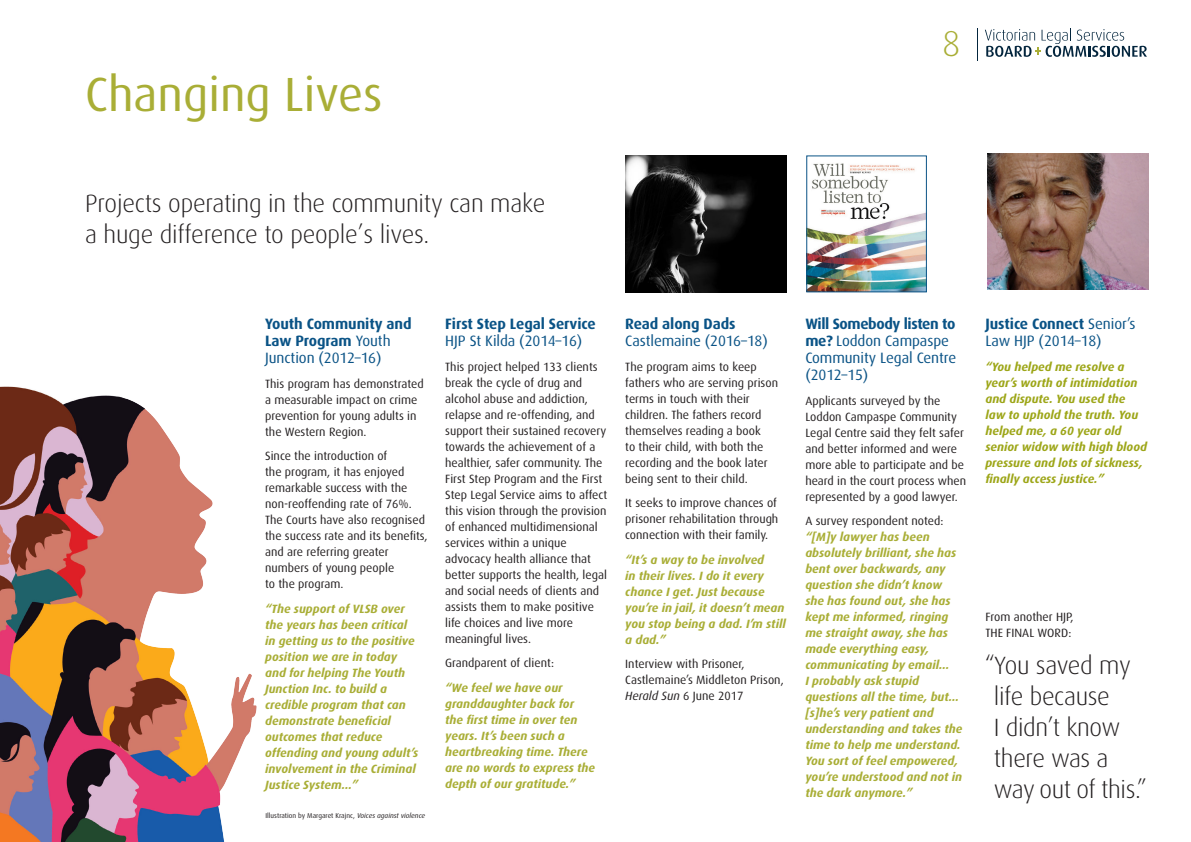
<style>
.page{position:relative;width:1191px;height:842px;background:#fff}
.page>*{position:absolute;margin:0;border:0;box-sizing:border-box;transform-origin:0 0}
.Page_Heading{font:48px "Dax";color:#a9ae36}
.t1{font:300 36px "Dax";color:#a9ae36}
.Intro_Para2{font:300 25px/31px "Dax";letter-spacing:-.01em;color:#231f20}
.Intro_Paras{font:300 25px/31px "Dax";letter-spacing:-.015em;color:#231f20}
.Heading_1{font:15px/17px "Dax";letter-spacing:-.005em;color:#0a5386}
.Heading_1-2{font:700 15px/17px "Dax";letter-spacing:-.005em;color:#0a5386}
.Body_Copy{font:12px/16px "Dax";color:#231f20}
.Body_Copy-2{font:italic 700 12px/16px "Dax";color:#a9ae36}
.Body_Quotes{font:italic 700 12px/16px "Dax";color:#a9ae36}
.Body_Quotes-2{font:italic 700 12px/16px "Dax";color:#9da618}
.Captions{font:7px "Dax";color:#231f20}
.s1{font-weight:400}
.s2{font-style:italic}
.s3{font-weight:700}
.s4{font-weight:400;font-style:normal;color:#231f20}
</style>
<div class="page">
<svg style="left:985px;top:28px;width:162px;height:29px"></svg>
<hr style="left:976px;top:28px;width:1px;height:33px;background:#03253d">
<img style="left:808px;top:163px;width:116px;height:127px">
<div style="left:806px;top:156px;width:120px;height:136px;border:1px solid #0a5386"></div>
<img style="left:626px;top:156px;width:160px;height:136px">
<img style="left:987px;top:153px;width:161px;height:136px">
<img style="left:0;top:386px;width:257px;height:456px">
<p class="Page_Heading" style="left:85px;top:68px;width:299px">Changing Lives</p>
<p class="t1" style="left:942px;top:24px;width:20px">8</p>
<p class="Intro_Para2" style="left:85px;top:188px;width:462px">Projects operating in the community can make a huge difference to people’s lives.</p>
<p class="Heading_1-2" style="left:265px;top:315px;width:148px">Youth Community and<br>Law Program <span class="s1">Youth<br>Junction (2012–16)</span></p>
<p class="Body_Copy" style="left:265px;top:375px;width:160px">This program has demonstrated a measurable impact on crime prevention for young adults in the Western Region.</p>
<p class="Body_Copy" style="left:265px;top:448px;width:164px">Since the introduction of<br>the program, it has enjoyed remarkable success with the non-reoffending rate of 76%.<br>The Courts have also recognised the success rate and its benefits, and are referring greater numbers of young people<br>to the program.</p>
<p class="Body_Quotes" style="left:265px;top:600px;width:155px">“The support of VLSB over the years has been critical in getting us to the positive position we are in today and for helping The Youth<br>Junction Inc. to build a credible program that can demonstrate beneficial outcomes that reduce offending and young adult’s involvement in the Criminal<br>Justice System…”</p>
<p class="Captions" style="left:265px;top:811px;width:161px">Illustration by Margaret Krajnc, <span class="s2">Voices against violence</span></p>
<p class="Heading_1-2" style="left:445px;top:315px;width:152px">First Step Legal Service<br><span class="s1">HJP St Kilda (2014–16)</span></p>
<p class="Body_Copy" style="left:445px;top:358px;width:164px">This project helped 133 clients break the cycle of drug and alcohol abuse and addiction, relapse and re-offending, and support their sustained recovery towards the achievement of a healthier, safer community. The<br>First Step Program and the First<br>Step Legal Service aims to affect this vision through the provision of enhanced multidimensional services within a unique advocacy health alliance that better supports the health, legal and social needs of clients and assists them to make positive life choices and live more meaningful lives.</p>
<p class="Body_Copy" style="left:445px;top:655px;width:110px">Grandparent of client:</p>
<p class="Body_Copy-2" style="left:445px;top:679px;width:151px">“We feel we have our granddaughter back for the first time in over ten years. It’s been such a heartbreaking time. There are no words to express the depth of our gratitude.”</p>
<p class="Heading_1" style="left:625px;top:315px;width:144px"><span class="s3">Read along Dads<br></span>Castlemaine (2016–18)</p>
<p class="Body_Copy" style="left:625px;top:358px;width:154px">The program aims to keep fathers who are serving prison terms in touch with their children. The fathers record themselves reading a book<br>to their child, with both the recording and the book later being sent to their child.</p>
<p class="Body_Copy" style="left:625px;top:495px;width:155px;text-align:justify">It seeks to improve chances of prisoner rehabilitation through connection with their family.</p>
<p class="Body_Quotes" style="left:625px;top:551px;width:162px">“It’s a way to be involved<br>in their lives. I do it every chance I get. Just because you’re in jail, it doesn’t mean you stop being a dad. I’m still a dad.”</p>
<p class="Body_Copy" style="left:625px;top:656px;width:160px">Interview with Prisoner,<br>Castlemaine’s Middleton Prison,<br><span class="s2">Herald Sun</span> 6 June 2017</p>
<p class="Heading_1" style="left:805px;top:315px;width:152px"><span class="s3">Will Somebody listen to me?</span> Loddon Campaspe<br>Community Legal Centre (2012–15)</p>
<p class="Body_Copy" style="left:805px;top:392px;width:162px">Applicants surveyed by the<br>Loddon Campaspe Community<br>Legal Centre said they felt safer and better informed and were more able to participate and be heard in the court process when represented by a good lawyer.</p>
<p class="Body_Copy-2" style="left:805px;top:513px;width:158px"><span class="s4">A survey respondent noted: </span>“[M]y lawyer has been absolutely brilliant, she has bent over backwards, any question she didn’t know she has found out, she has kept me informed, ringing me straight away, she has made everything easy, communicating by email…<br>I probably ask stupid questions all the time, but… [s]he’s very patient and understanding and takes the time to help me understand.<br>You sort of feel empowered, you’re understood and not in the dark anymore.”</p>
<p class="Heading_1" style="left:985px;top:315px;width:152px"><span class="s3">Justice Connect</span> Senior’s<br>Law HJP (2014–18)</p>
<p class="Body_Quotes-2" style="left:985px;top:358px;width:163px">“You helped me resolve a year’s worth of intimidation and dispute. You used the law to uphold the truth. You helped me, a 60 year old senior widow with high blood pressure and lots of sickness, finally access justice.”</p>
<p class="Body_Copy" style="left:985px;top:609px;width:90px">From another HJP,<br>THE FINAL WORD:</p>
<p class="Intro_Paras" style="left:993px;top:650px;width:155px;text-indent:-9px">“You saved my life because<br>I didn’t know there was a way out of this.”</p>
</div>
